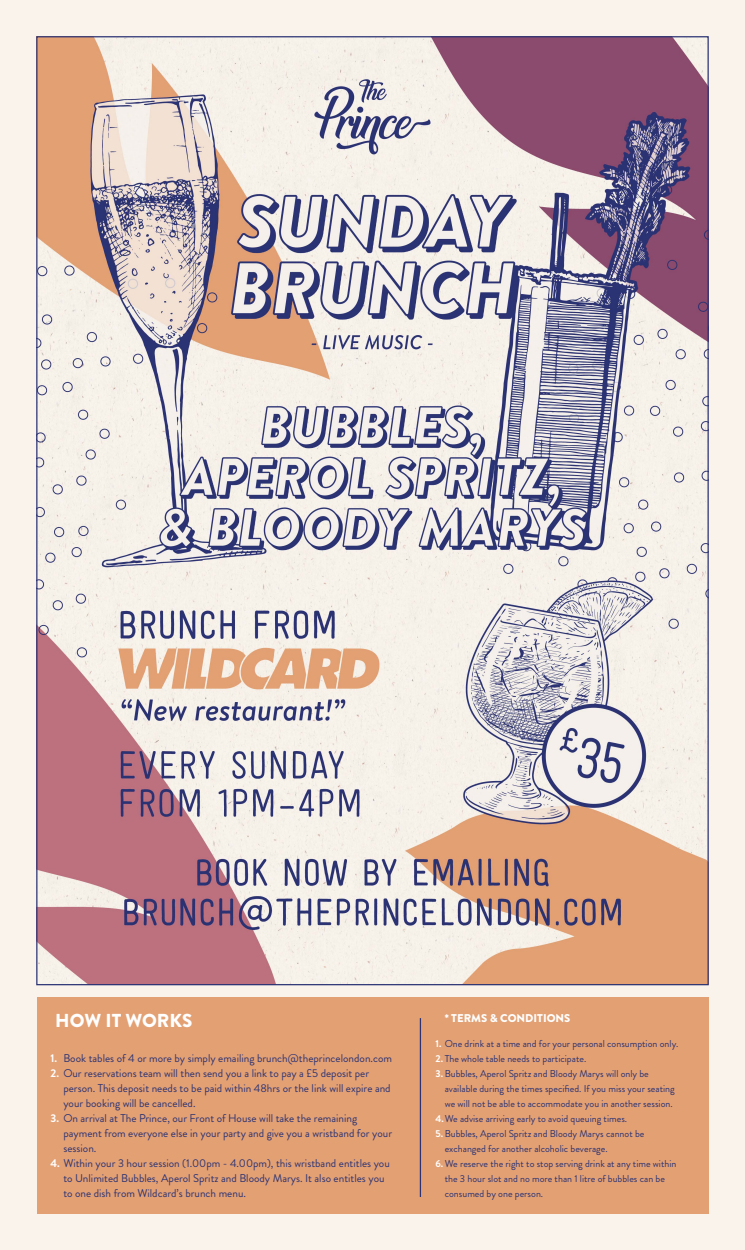
<style>
.page{position:relative;width:745px;height:1250px;background:#fff}
.page>*{position:absolute;margin:0;border:0;box-sizing:border-box;transform-origin:0 0}
.t1{font:900 18.75px "Brandon Grotesque";color:#fff}
.t2{font:11.25px/15px "Brandon Grotesque";color:#2b3374}
.t3{font:900 11.25px "Brandon Grotesque";color:#fff}
.t4{font:700 11.25px "Brandon Grotesque";color:#fff}
.t5{font:10px/15px "Brandon Grotesque";color:#2b3374}
.s1{font-weight:700;color:#fff}
</style>
<div class="page">
<div style="left:0;top:0;width:744px;height:1250px;background:#faf3eb"></div>
<img style="left:38px;top:38px;width:668px;height:945px">
<div style="left:36px;top:997px;width:672px;height:217px;background:#e3a073"></div>
<hr style="left:419px;top:1018px;width:2px;height:179px;background:#2b3374">
<p class="t1" style="left:55px;top:1007px;width:138px">HOW IT WORKS</p>
<p class="t2" style="left:63px;top:1051px;width:330px">Book tables of 4 or more by simply emailing brunch@theprincelondon.com</p>
<p class="t2" style="left:63px;top:1066px;width:328px;text-indent:-13px"><span class="s1">2.</span> Our reservations team will then send you a link to pay a £5 deposit per person. This deposit needs to be paid within 48hrs or the link will expire and your booking will be cancelled.</p>
<p class="t2" style="left:63px;top:1111px;width:330px;text-indent:-13px"><span class="s1">3.</span> On arrival at The Prince, our Front of House will take the remaining payment from everyone else in your party and give you a wristband for your session.</p>
<p class="t2" style="left:63px;top:1156px;width:328px;text-indent:-13px"><span class="s1">4.</span> Within your 3 hour session (1.00pm - 4.00pm), this wristband entitles you to Unlimited Bubbles, Aperol Spritz and Bloody Marys. It also entitles you to one dish from Wildcard’s brunch menu.</p>
<p class="t4" style="left:50px;top:1051px;width:8px">1.</p>
<p class="t3" style="left:444px;top:1010px;width:127px">* TERMS &amp; CONDITIONS</p>
<p class="t5" style="left:435px;top:1036px;width:244px"><span class="s1">1.</span> One drink at a time and for your personal consumption only.</p>
<p class="t5" style="left:435px;top:1051px;width:152px"><span class="s1">2.</span> The whole table needs to participate.</p>
<p class="t5" style="left:444px;top:1066px;width:231px;text-indent:-9px"><span class="s1">3.</span> Bubbles, Aperol Spritz and Bloody Marys will only be available during the times specified. If you miss your seating we will not be able to accommodate you in another session.</p>
<p class="t5" style="left:435px;top:1111px;width:193px"><span class="s1">4.</span>We advise arriving early to avoid queuing times.</p>
<p class="t5" style="left:444px;top:1126px;width:201px;text-indent:-9px"><span class="s1">5.</span>Bubbles, Aperol Spritz and Bloody Marys cannot be exchanged for another alcoholic beverage.</p>
<p class="t5" style="left:444px;top:1156px;width:233px;text-indent:-9px"><span class="s1">6.</span>We reserve the right to stop serving drink at any time within the 3 hour slot and no more than 1 litre of bubbles can be consumed by one person.</p>
</div>
